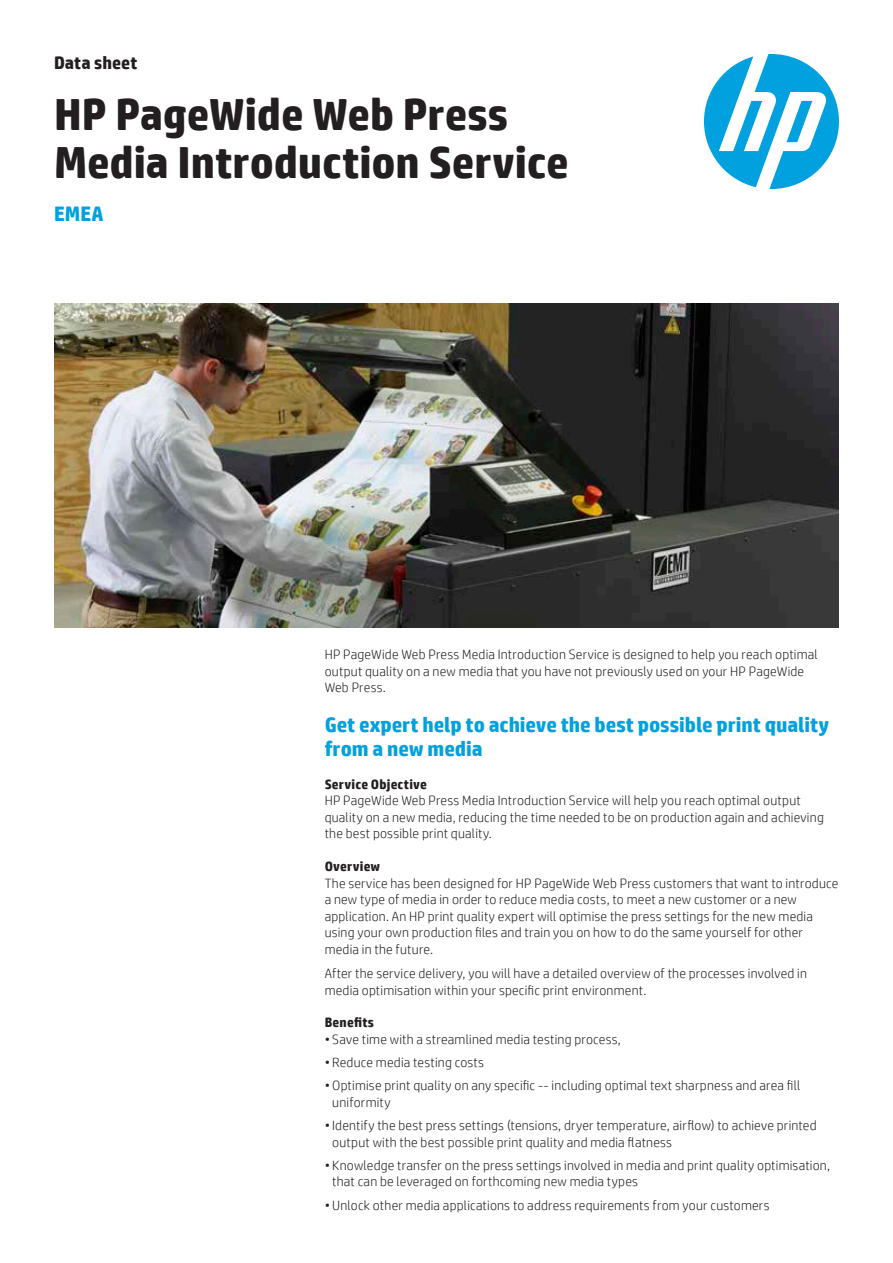
<style>
.page{position:relative;width:893px;height:1263px;background:#fff}
.page>*{position:absolute;margin:0;border:0;box-sizing:border-box;transform-origin:0 0}
.t1{font:700 45px/48px "HP Simplified";letter-spacing:-.005em;color:#231f20}
.t2{font:700 21px/24px "HP Simplified";letter-spacing:-.005em;color:#00a1de}
.t3{font:700 18px "HP Simplified";color:#231f20}
.t4{font:300 13.5px/16.5px "HP Simplified";letter-spacing:.015em;color:#231f20}
.t5{font:700 13.5px "HP Simplified";letter-spacing:.015em;color:#231f20}
</style>
<div class="page">
<svg style="left:704px;top:54px;width:135px;height:135px"></svg>
<img style="left:54px;top:304px;width:785px;height:324px">
<h3 class="t3" style="left:54px;top:51px;width:85px">Data sheet</h3>
<h1 class="t1" style="left:54px;top:91px;width:516px">HP PageWide Web Press<br>Media Introduction Service</h1>
<h2 class="t2" style="left:54px;top:202px;width:51px">EMEA</h2>
<p class="t4" style="left:325px;top:646px;width:495px">HP PageWide Web Press Media Introduction Service is designed to help you reach optimal output quality on a new media that you have not previously used on your HP PageWide<br>Web Press.</p>
<h2 class="t2" style="left:325px;top:713px;width:506px">Get expert help to achieve the best possible print quality from a new media</h2>
<p class="t5" style="left:325px;top:775px;width:104px">Service Objective</p>
<p class="t4" style="left:325px;top:792px;width:501px">HP PageWide Web Press Media Introduction Service will help you reach optimal output quality on a new media, reducing the time needed to be on production again and achieving the best possible print quality.</p>
<p class="t5" style="left:325px;top:858px;width:57px">Overview</p>
<p class="t4" style="left:325px;top:874px;width:515px">The service has been designed for HP PageWide Web Press customers that want to introduce a new type of media in order to reduce media costs, to meet a new customer or a new application. An HP print quality expert will optimise the press settings for the new media using your own production files and train you on how to do the same yourself for other media in the future.</p>
<p class="t4" style="left:325px;top:965px;width:484px">After the service delivery, you will have a detailed overview of the processes involved in media optimisation within your specific print environment.</p>
<p class="t5" style="left:325px;top:1014px;width:51px">Benefits</p>
<p class="t4" style="left:325px;top:1031px;width:298px">• Save time with a streamlined media testing process,</p>
<p class="t4" style="left:325px;top:1054px;width:161px">• Reduce media testing costs</p>
<p class="t4" style="left:332px;top:1077px;width:470px;text-indent:-8px">• Optimise print quality on any specific -- including optimal text sharpness and area fill uniformity</p>
<p class="t4" style="left:332px;top:1117px;width:486px;text-indent:-8px">•Identify the best press settings (tensions, dryer temperature, airflow) to achieve printed output with the best possible print quality and media flatness</p>
<p class="t4" style="left:332px;top:1157px;width:499px;text-indent:-8px">• Knowledge transfer on the press settings involved in media and print quality optimisation, that can be leveraged on forthcoming new media types</p>
<p class="t4" style="left:325px;top:1196px;width:446px">• Unlock other media applications to address requirements from your customers</p>
</div>
